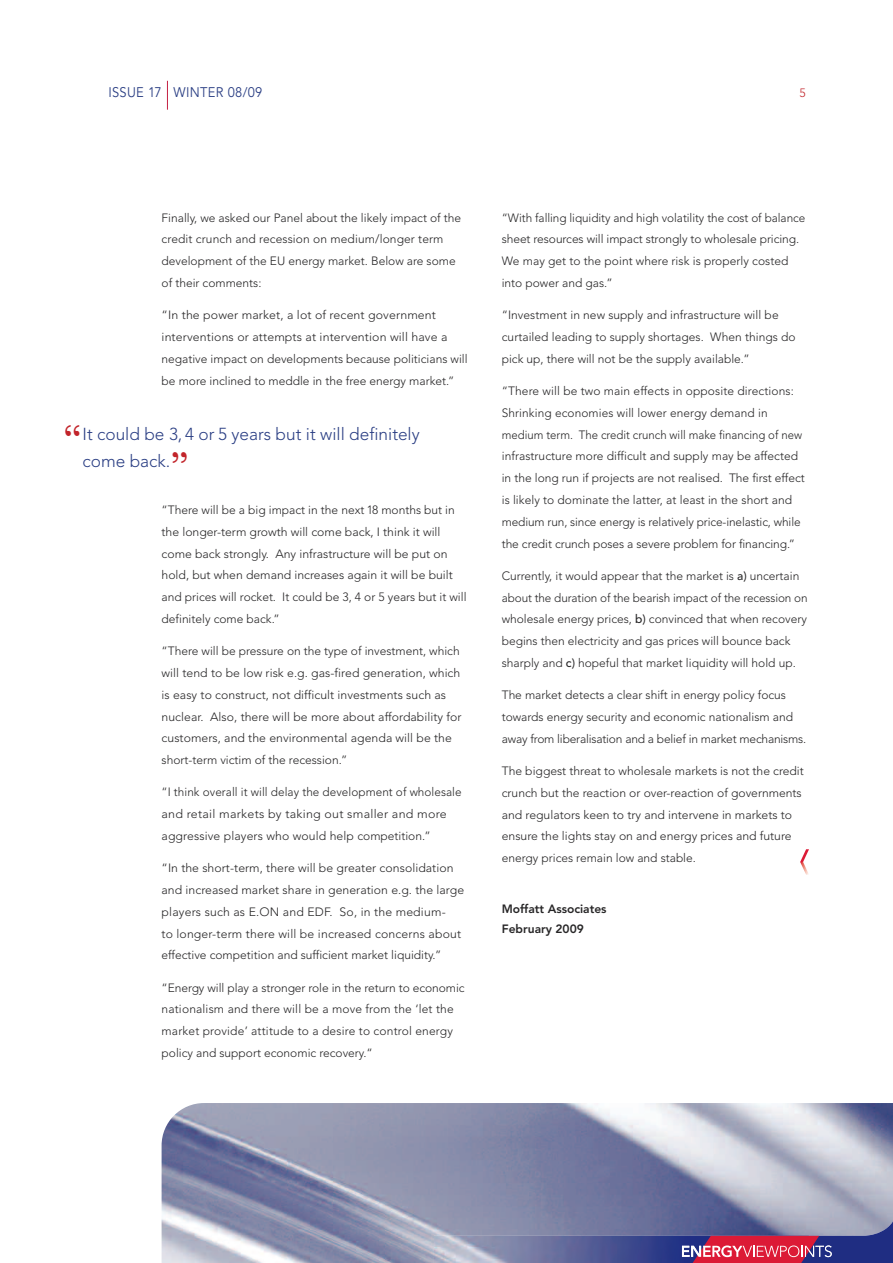
<style>
.page{position:relative;width:893px;height:1263px;background:#fff}
.page>*{position:absolute;margin:0;border:0;box-sizing:border-box;transform-origin:0 0}
.t1{font:300 17.25px/27px "Avenir";color:#2b3f84}
.t2{font:13.8px "Avenir";letter-spacing:.025em;color:#2b3f84;scale:.93 1}
.t3{font:300 12px/21.8px "Avenir";color:#272627}
.t4{font:800 12px/20.2px "Avenir";color:#272627}
.t5{font:300 12px "Avenir";color:#c2242a}
.s1{font-family:"Baskerville";font-weight:600;font-size:34.05px;color:#c2242a}
.s2{font-weight:500}
</style>
<div class="page">
<img style="left:162px;top:1103px;width:731px;height:160px">
<img style="left:434px;top:1236px;width:248px;height:27px">
<svg style="left:682px;top:1177px;width:211px;height:86px;background:#927c9f"></svg>
<svg style="left:800px;top:849px;width:9px;height:26px"></svg>
<svg style="left:167px;top:81px;width:1px;height:29px"></svg>
<p class="t2" style="left:108px;top:87px;width:167px">ISSUE 17 WINTER 08/09</p>
<p class="t5" style="left:799px;top:88px;width:8px">5</p>
<p class="t3" style="left:162px;top:208px;width:301px">Finally, we asked our Panel about the likely impact of the credit crunch and recession on medium/longer term development of the EU energy market. Below are some of their comments:</p>
<p class="t3" style="left:162px;top:305px;width:308px">“In the power market, a lot of recent government interventions or attempts at intervention will have a negative impact on developments because politicians will be more inclined to meddle in the free energy market.”</p>
<h1 class="t1" style="left:83px;top:422px;width:339px;text-indent:-19px"><span class="s1">“</span>It could be 3, 4 or 5 years but it will definitely come back.<span class="s1">”</span></h1>
<p class="t3" style="left:162px;top:500px;width:306px">“There will be a big impact in the next 18 months but in the longer-term growth will come back, I think it will come back strongly. Any infrastructure will be put on hold, but when demand increases again it will be built and prices will rocket. It could be 3, 4 or 5 years but it will definitely come back.”</p>
<p class="t3" style="left:162px;top:641px;width:302px">“There will be pressure on the type of investment, which will tend to be low risk e.g. gas-fired generation, which is easy to construct, not difficult investments such as nuclear. Also, there will be more about affordability for customers, and the environmental agenda will be the short-term victim of the recession.”</p>
<p class="t3" style="left:162px;top:782px;width:302px">“I think overall it will delay the development of wholesale and retail markets by taking out smaller and more aggressive players who would help competition.”</p>
<p class="t3" style="left:162px;top:858px;width:304px">“In the short-term, there will be greater consolidation and increased market share in generation e.g. the large players such as E.ON and EDF. So, in the medium-<br>to longer-term there will be increased concerns about effective competition and sufficient market liquidity.”</p>
<p class="t3" style="left:162px;top:978px;width:305px">“Energy will play a stronger role in the return to economic nationalism and there will be a move from the ‘let the market provide’ attitude to a desire to control energy policy and support economic recovery.“</p>
<p class="t3" style="left:502px;top:208px;width:305px">“With falling liquidity and high volatility the cost of balance sheet resources will impact strongly to wholesale pricing.<br>We may get to the point where risk is properly costed into power and gas.”</p>
<p class="t3" style="left:502px;top:305px;width:295px">“Investment in new supply and infrastructure will be curtailed leading to supply shortages. When things do pick up, there will not be the supply available.”</p>
<p class="t3" style="left:502px;top:381px;width:305px">“There will be two main effects in opposite directions:<br>Shrinking economies will lower energy demand in medium term. The credit crunch will make financing of new infrastructure more difficult and supply may be affected in the long run if projects are not realised. The first effect is likely to dominate the latter, at least in the short and medium run, since energy is relatively price-inelastic, while the credit crunch poses a severe problem for financing.”</p>
<p class="t3" style="left:502px;top:566px;width:307px">Currently, it would appear that the market is <span class="s2">a)</span> uncertain about the duration of the bearish impact of the recession on wholesale energy prices, <span class="s2">b)</span> convinced that when recovery begins then electricity and gas prices will bounce back sharply and <span class="s2">c)</span> hopeful that market liquidity will hold up.</p>
<p class="t3" style="left:502px;top:685px;width:306px">The market detects a clear shift in energy policy focus towards energy security and economic nationalism and away from liberalisation and a belief in market mechanisms.</p>
<p class="t3" style="left:502px;top:761px;width:304px">The biggest threat to wholesale markets is not the credit crunch but the reaction or over-reaction of governments and regulators keen to try and intervene in markets to ensure the lights stay on and energy prices and future energy prices remain low and stable.</p>
<p class="t4" style="left:502px;top:900px;width:106px">Moffatt Associates<br>February 2009</p>
</div>
